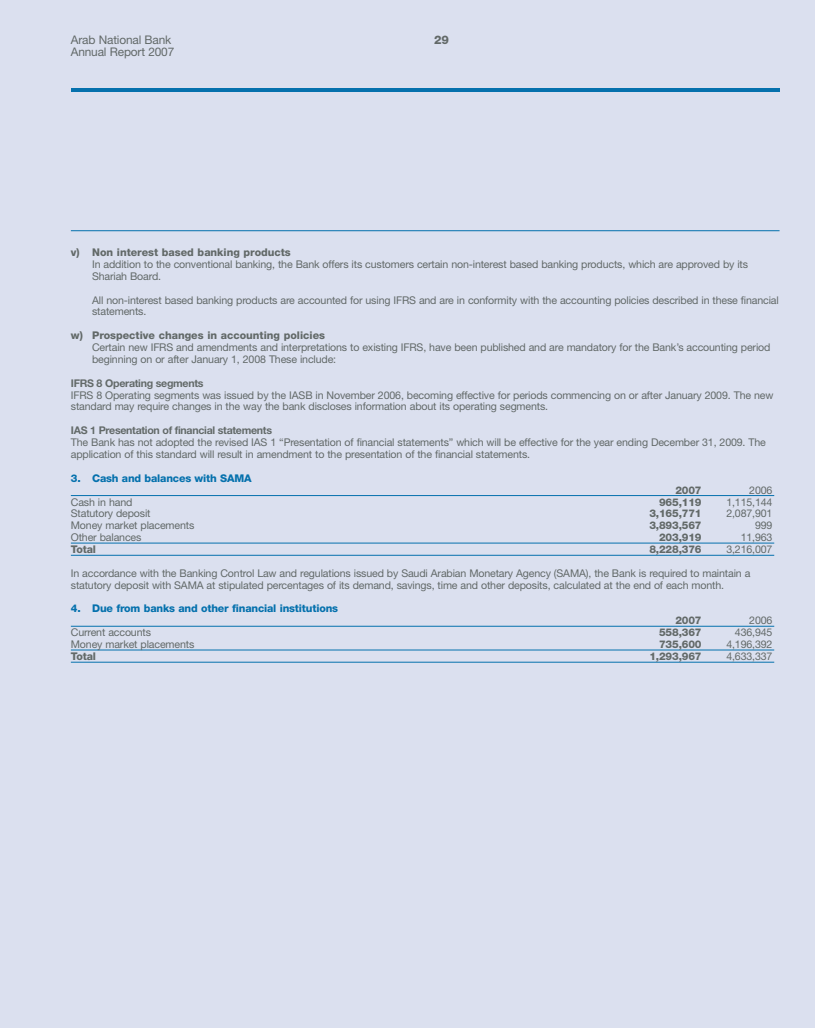
<style>
.page{position:relative;width:815px;height:1028px;background:#fff}
.page>*{position:absolute;margin:0;border:0;box-sizing:border-box;transform-origin:0 0}
.t1{font:11.88px "Helvetica Neue";letter-spacing:-.015em;color:#626968}
.t2{font:800 11.88px "Helvetica Neue";color:#626968}
.t3{font:10.62px/11.9px "Helvetica Neue";letter-spacing:-.015em;color:#626968}
.t4{font:800 10.62px "Helvetica Neue";color:#626968}
.t5{font:800 10.62px "Helvetica Neue";letter-spacing:-.015em;color:#0571ad}
.t6{font:700 10.62px "Helvetica Neue";letter-spacing:-.03em;color:#626968}
</style>
<div class="page">
<div style="left:0;top:0;width:815px;height:1027px;background:#dbe0ef"></div>
<hr style="left:71px;top:495px;width:703px;height:1px;background:#0571ad">
<hr style="left:71px;top:543px;width:703px;height:1px;background:#0571ad">
<hr style="left:71px;top:555px;width:703px;height:1px;background:#0571ad">
<hr style="left:71px;top:626px;width:703px;height:1px;background:#0571ad">
<hr style="left:71px;top:650px;width:703px;height:1px;background:#0571ad">
<hr style="left:71px;top:661px;width:703px;height:1px;background:#0571ad">
<hr style="left:71px;top:89px;width:709px;height:3px;background:#0571ad">
<hr style="left:71px;top:230px;width:709px;height:1px;background:#0571ad">
<p class="t1" style="left:71px;top:35px;width:102px">Arab National Bank</p>
<p class="t2" style="left:434px;top:35px;width:16px">29</p>
<p class="t1" style="left:71px;top:47px;width:105px">Annual Report 2007</p>
<p class="t4" style="left:71px;top:248px;width:222px">v) Non interest based banking products</p>
<p class="t3" style="left:92px;top:259px;width:658px">In addition to the conventional banking, the Bank offers its customers certain non-interest based banking products, which are approved by its<br>Shariah Board.</p>
<p class="t3" style="left:92px;top:295px;width:688px">All non-interest based banking products are accounted for using IFRS and are in conformity with the accounting policies described in these financial statements.</p>
<p class="t4" style="left:71px;top:331px;width:256px">w) Prospective changes in accounting policies</p>
<p class="t3" style="left:92px;top:342px;width:680px">Certain new IFRS and amendments and interpretations to existing IFRS, have been published and are mandatory for the Bank’s accounting period beginning on or after January 1, 2008 These include:</p>
<p class="t6" style="left:71px;top:379px;width:134px">IFRS 8 Operating segments</p>
<p class="t3" style="left:71px;top:390px;width:704px">IFRS 8 Operating segments was issued by the IASB in November 2006, becoming effective for periods commencing on or after January 2009. The new standard may require changes in the way the bank discloses information about its operating segments.</p>
<p class="t6" style="left:71px;top:426px;width:203px">IAS 1 Presentation of financial statements</p>
<p class="t3" style="left:71px;top:437px;width:697px">The Bank has not adopted the revised IAS 1 “Presentation of financial statements” which will be effective for the year ending December 31, 2009. The application of this standard will result in amendment to the presentation of the financial statements.</p>
<p class="t5" style="left:71px;top:474px;width:182px">3. Cash and balances with SAMA</p>
<p class="t4" style="left:675px;top:486px;width:28px">2007</p>
<p class="t3" style="left:749px;top:485px;width:25px">2006</p>
<p class="t3" style="left:71px;top:497px;width:63px">Cash in hand</p>
<p class="t4" style="left:659px;top:498px;width:44px">965,119</p>
<p class="t3" style="left:726px;top:497px;width:48px">1,115,144</p>
<p class="t3" style="left:71px;top:508px;width:81px">Statutory deposit</p>
<p class="t4" style="left:649px;top:510px;width:54px">3,165,771</p>
<p class="t3" style="left:726px;top:508px;width:48px">2,087,901</p>
<p class="t3" style="left:71px;top:520px;width:125px">Money market placements</p>
<p class="t4" style="left:649px;top:521px;width:54px">3,893,567</p>
<p class="t3" style="left:755px;top:520px;width:19px">999</p>
<p class="t3" style="left:71px;top:532px;width:72px">Other balances</p>
<p class="t4" style="left:659px;top:533px;width:44px">203,919</p>
<p class="t3" style="left:741px;top:532px;width:33px">11,963</p>
<p class="t4" style="left:71px;top:545px;width:27px">Total</p>
<p class="t4" style="left:649px;top:545px;width:54px">8,228,376</p>
<p class="t3" style="left:726px;top:544px;width:48px">3,216,007</p>
<p class="t3" style="left:71px;top:568px;width:681px">In accordance with the Banking Control Law and regulations issued by Saudi Arabian Monetary Agency (SAMA), the Bank is required to maintain a statutory deposit with SAMA at stipulated percentages of its demand, savings, time and other deposits, calculated at the end of each month.</p>
<p class="t5" style="left:71px;top:605px;width:269px">4. Due from banks and other financial institutions</p>
<p class="t4" style="left:675px;top:616px;width:28px">2007</p>
<p class="t3" style="left:749px;top:615px;width:25px">2006</p>
<p class="t3" style="left:71px;top:627px;width:82px">Current accounts</p>
<p class="t4" style="left:659px;top:628px;width:44px">558,367</p>
<p class="t3" style="left:735px;top:627px;width:39px">436,945</p>
<p class="t3" style="left:71px;top:639px;width:125px">Money market placements</p>
<p class="t4" style="left:659px;top:640px;width:44px">735,600</p>
<p class="t3" style="left:726px;top:639px;width:48px">4,196,392</p>
<p class="t4" style="left:71px;top:652px;width:27px">Total</p>
<p class="t4" style="left:649px;top:652px;width:54px">1,293,967</p>
<p class="t3" style="left:726px;top:651px;width:48px">4,633,337</p>
</div>
